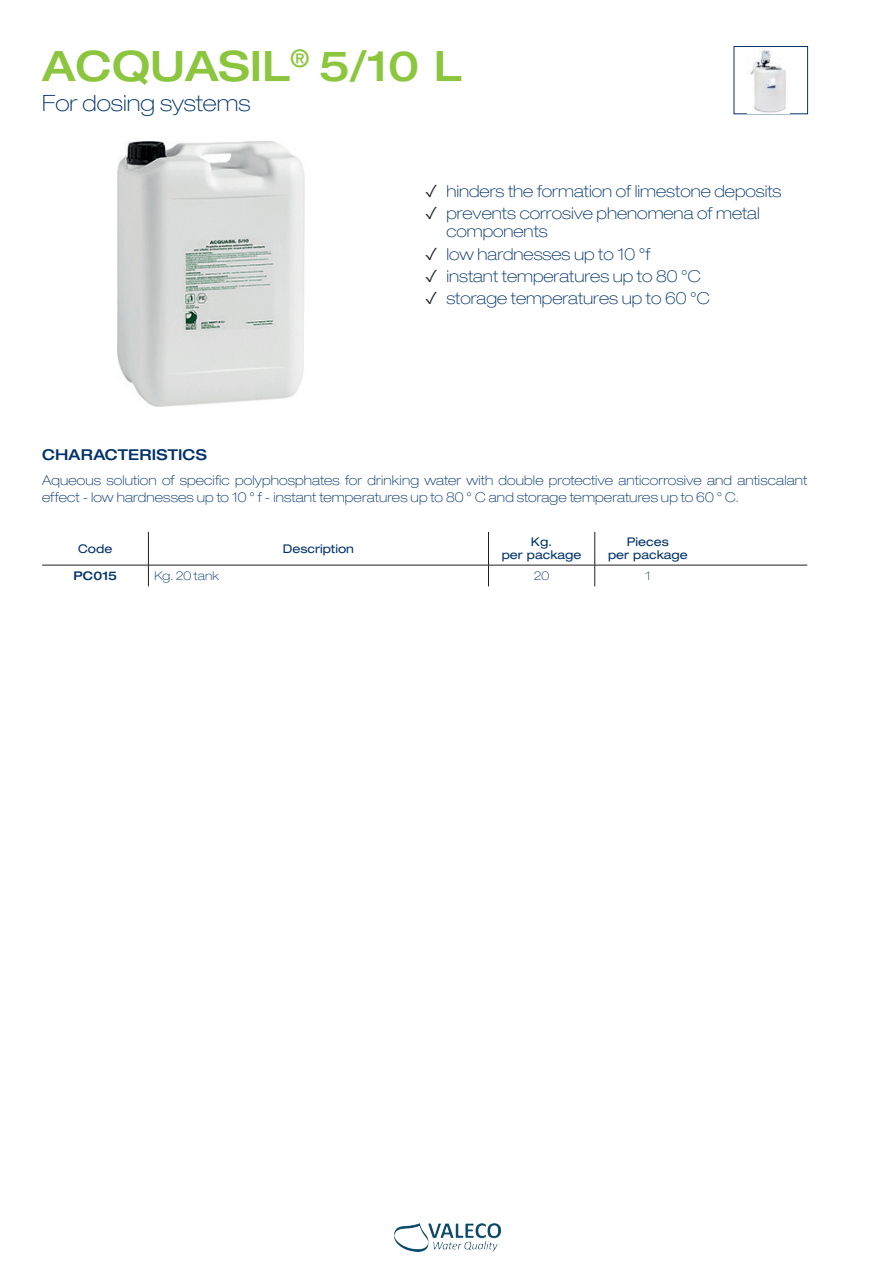
<style>
.page{position:relative;width:893px;height:1263px;background:#fff}
.page>*{position:absolute;margin:0;border:0;box-sizing:border-box;transform-origin:0 0}
.t1{font:500 expanded 42px "Helvetica Neue LT Pro";color:#8bc63e}
.t2{font:100 expanded 22.5px "Helvetica Neue LT Pro";color:#00326a}
.t3{font:100 expanded 16.5px/22.2px "Helvetica Neue LT Std";color:#00326a}
.t4{font:500 expanded 15px "Helvetica Neue LT Pro";letter-spacing:.005em;color:#00326a}
.t5{font:100 expanded 13.5px/16.5px "Helvetica Neue LT Pro";letter-spacing:.01em;color:#00326a}
.t6{font:expanded 12px/12.8px "Helvetica Neue LT Pro";color:#00326a;text-align:center}
.t7{font:100 expanded 12px "Helvetica Neue LT Pro";letter-spacing:.005em;color:#00326a}
.t8{font:500 expanded 12px "Helvetica Neue LT Pro";letter-spacing:.005em;color:#00326a}
</style>
<div class="page">
<img style="left:117px;top:142px;width:188px;height:264px">
<hr style="left:148px;top:532px;width:1px;height:33px;background:#231f20">
<hr style="left:488px;top:532px;width:1px;height:33px;background:#231f20">
<hr style="left:594px;top:532px;width:1px;height:33px;background:#231f20">
<svg style="left:148px;top:566px;width:1px;height:20px"></svg>
<svg style="left:488px;top:566px;width:1px;height:20px"></svg>
<svg style="left:594px;top:566px;width:1px;height:20px"></svg>
<hr style="left:42px;top:565px;width:106px;height:1px;background:#231f20">
<hr style="left:148px;top:565px;width:447px;height:1px;background:#231f20">
<hr style="left:595px;top:565px;width:212px;height:1px;background:#231f20">
<div style="left:734px;top:46px;width:74px;height:68px;border:1px solid #00326a"></div>
<img style="left:748px;top:50px;width:41px;height:63px">
<img style="left:395px;top:1223px;width:106px;height:28px">
<h1 class="t1" style="left:42px;top:42px;width:421px">ACQUASIL<sup>®</sup> 5/10 L</h1>
<h2 class="t2" style="left:42px;top:95px;width:210px">For dosing systems</h2>
<p class="t3" style="left:446px;top:182px;width:337px">hinders the formation of limestone deposits prevents corrosive phenomena of metal</p>
<p class="t3" style="left:446px;top:222px;width:265px">components<br>low hardnesses up to 10 °f<br>instant temperatures up to 80 °C storage temperatures up to 60 °C</p>
<p class="t4" style="left:42px;top:446px;width:166px">CHARACTERISTICS</p>
<p class="t5" style="left:42px;top:474px;width:767px">Aqueous solution of specific polyphosphates for drinking water with double protective anticorrosive and antiscalant effect - low hardnesses up to 10 ° f - instant temperatures up to 80 ° C and storage temperatures up to 60 ° C.</p>
<p class="t6" style="left:78px;top:543px;width:36px">Code</p>
<p class="t6" style="left:283px;top:543px;width:73px">Description</p>
<p class="t6" style="left:502px;top:537px;width:81px">Kg.<br>per package</p>
<p class="t6" style="left:608px;top:537px;width:81px">Pieces<br>per package</p>
<p class="t8" style="left:73px;top:569px;width:45px">PC015</p>
<p class="t7" style="left:154px;top:571px;width:66px">Kg. 20 tank</p>
<p class="t7" style="left:534px;top:571px;width:17px">20</p>
<p class="t7" style="left:645px;top:571px;width:7px">1</p>
</div>
